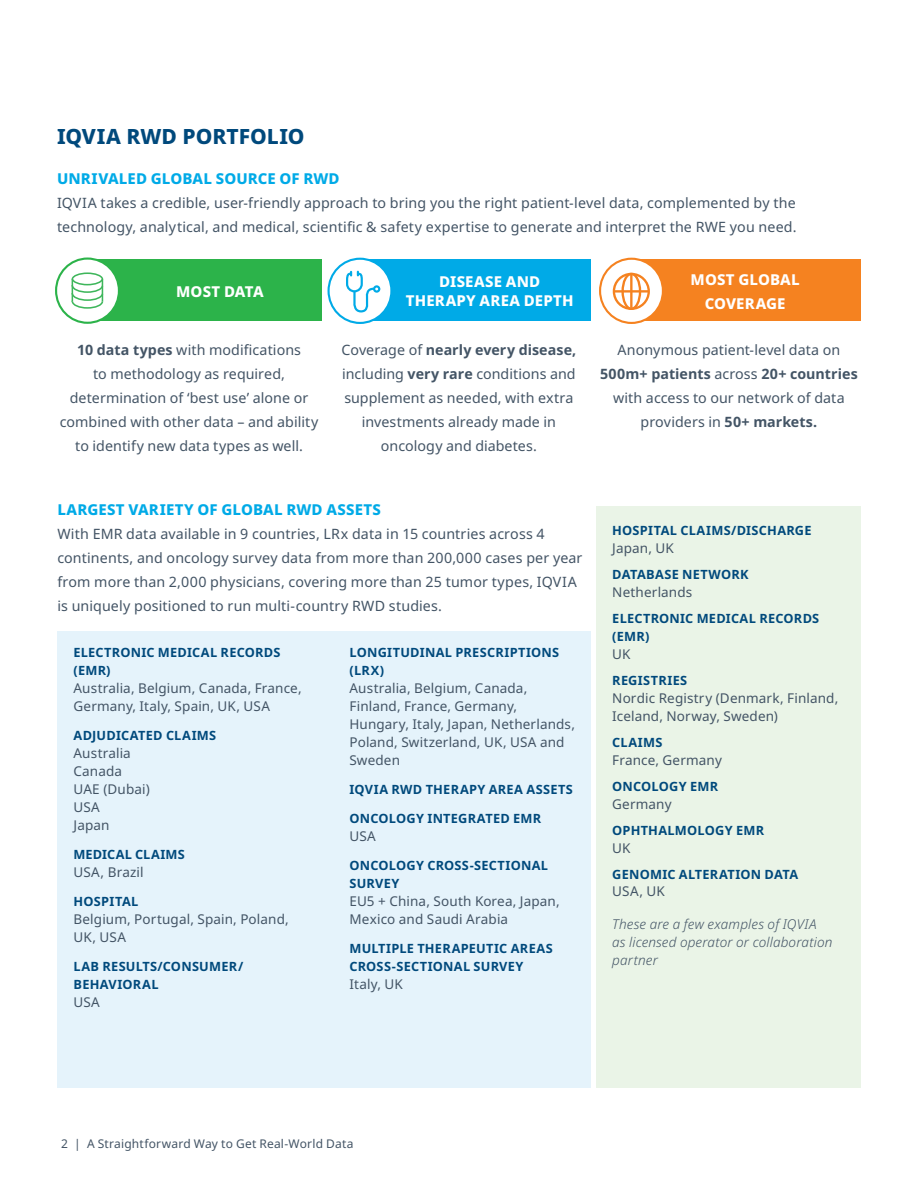
<style>
.page{position:relative;width:918px;height:1188px;background:#fff}
.page>*{position:absolute;margin:0;border:0;box-sizing:border-box;transform-origin:0 0}
.t1{font:800 21px "Noto Sans";color:#00497c}
.t2{font:800 15px "Noto Sans";letter-spacing:.01em;color:#00aae7}
.t3{font:800 15px/19.5px "Noto Sans";letter-spacing:.01em;color:#fff;text-align:center}
.t4{font:14.25px/24px "Noto Sans";letter-spacing:.01em;color:#435465;text-align:center}
.t5{font:13.5px/18px "Noto Sans";letter-spacing:.01em;color:#435465}
.t6{font:italic 300 13.5px/18px "Noto Sans";letter-spacing:.01em;color:#435465}
.t7{font:700 12.75px/18px "Noto Sans";letter-spacing:.02em;color:#00497c}
.t8{font:12px "Noto Sans";letter-spacing:.015em;color:#435465}
.s1{font-weight:700}
</style>
<div class="page">
<div style="left:57px;top:631px;width:534px;height:457px;background:#e5f3fb"></div>
<div style="left:85px;top:259px;width:236px;height:62px;background:#2cb34a"></div>
<div style="left:357px;top:259px;width:234px;height:62px;background:#00aae7"></div>
<div style="left:628px;top:259px;width:233px;height:62px;background:#f58220"></div>
<div style="left:56px;top:259px;width:63px;height:64px;background:#fff;border-radius:50%"></div>
<div style="left:55px;top:258px;width:65px;height:66px;border:2px solid #2cb34a;border-radius:50%"></div>
<div style="left:72px;top:272px;width:31px;height:13px;border:2px solid #3eb65b;border-radius:50%"></div>
<svg style="left:71px;top:279px;width:33px;height:30px"></svg>
<div style="left:329px;top:259px;width:62px;height:64px;background:#fff;border-radius:50%"></div>
<div style="left:328px;top:258px;width:64px;height:66px;border:2px solid #00aae7;border-radius:50%"></div>
<div style="left:373px;top:285px;width:7px;height:8px;border:2px solid #00aae7;border-radius:50%"></div>
<svg style="left:346px;top:272px;width:30px;height:41px"></svg>
<svg style="left:600px;top:259px;width:63px;height:64px;fill:#fff"></svg>
<div style="left:599px;top:258px;width:65px;height:66px;border:2px solid #f58220;border-radius:50%"></div>
<svg style="left:610px;top:279px;width:37px;height:33px"></svg>
<div style="left:613px;top:273px;width:37px;height:37px;border:2px solid #f58220;border-radius:50%"></div>
<div style="left:621px;top:273px;width:20px;height:37px;border:2px solid #f58220;border-radius:50%"></div>
<hr style="left:630px;top:275px;width:3px;height:33px;background:#f58220">
<hr style="left:614px;top:290px;width:35px;height:3px;background:#f58220">
<div style="left:596px;top:506px;width:265px;height:582px;background:#eaf4e7"></div>
<h1 class="t1" style="left:57px;top:121px;width:249px">IQVIA RWD PORTFOLIO</h1>
<p class="t2" style="left:57px;top:168px;width:284px">UNRIVALED GLOBAL SOURCE OF RWD</p>
<p class="t4" style="left:57px;top:191px;width:741px;text-align:left">IQVIA takes a credible, user-friendly approach to bring you the right patient-level data, complemented by the technology, analytical, and medical, scientific &amp; safety expertise to generate and interpret the RWE you need.</p>
<p class="t3" style="left:176px;top:282px;width:89px">MOST DATA</p>
<p class="t3" style="left:406px;top:272px;width:169px">DISEASE AND<br>THERAPY AREA DEPTH</p>
<p class="t3" style="left:691px;top:267px;width:111px;line-height:24px">MOST GLOBAL<br>COVERAGE</p>
<p class="t4" style="left:60px;top:338px;width:260px"><span class="s1">10 data types</span> with modifications<br>to methodology as required, determination of ‘best use’ alone or combined with other data – and ability to identify new data types as well.</p>
<p class="t4" style="left:342px;top:338px;width:236px">Coverage of <span class="s1">nearly every disease, </span>including <span class="s1">very rare</span> conditions and supplement as needed, with extra investments already made in oncology and diabetes.</p>
<p class="t4" style="left:600px;top:338px;width:259px">Anonymous patient-level data on<br><span class="s1">500m+ patients</span> across <span class="s1">20+ countries </span>with access to our network of data providers in <span class="s1">50+ markets.</span></p>
<p class="t2" style="left:57px;top:499px;width:325px">LARGEST VARIETY OF GLOBAL RWD ASSETS</p>
<p class="t4" style="left:57px;top:522px;width:527px;text-align:left">With EMR data available in 9 countries, LRx data in 15 countries across 4 continents, and oncology survey data from more than 200,000 cases per year from more than 2,000 physicians, covering more than 25 tumor types, IQVIA is uniquely positioned to run multi-country RWD studies.</p>
<p class="t7" style="left:74px;top:644px;width:209px">ELECTRONIC MEDICAL RECORDS (EMR)</p>
<p class="t5" style="left:74px;top:680px;width:230px">Australia, Belgium, Canada, France,<br>Germany, Italy, Spain, UK, USA</p>
<p class="t7" style="left:74px;top:727px;width:144px">ADJUDICATED CLAIMS</p>
<p class="t5" style="left:74px;top:745px;width:78px">Australia<br>Canada<br>UAE (Dubai)<br>USA<br>Japan</p>
<p class="t7" style="left:74px;top:846px;width:113px">MEDICAL CLAIMS</p>
<p class="t5" style="left:74px;top:864px;width:72px">USA, Brazil</p>
<p class="t7" style="left:74px;top:893px;width:66px">HOSPITAL</p>
<p class="t5" style="left:74px;top:911px;width:217px">Belgium, Portugal, Spain, Poland,<br>UK, USA</p>
<p class="t7" style="left:74px;top:958px;width:171px">LAB RESULTS/CONSUMER/<br>BEHAVIORAL</p>
<p class="t5" style="left:74px;top:994px;width:28px">USA</p>
<p class="t7" style="left:350px;top:644px;width:211px">LONGITUDINAL PRESCRIPTIONS (LRX)</p>
<p class="t5" style="left:350px;top:680px;width:227px">Australia, Belgium, Canada,<br>Finland, France, Germany,<br>Hungary, Italy, Japan, Netherlands,<br>Poland, Switzerland, UK, USA and<br>Sweden</p>
<p class="t7" style="left:350px;top:781px;width:225px">IQVIA RWD THERAPY AREA ASSETS</p>
<p class="t7" style="left:350px;top:810px;width:193px">ONCOLOGY INTEGRATED EMR</p>
<p class="t5" style="left:350px;top:828px;width:28px">USA</p>
<p class="t7" style="left:350px;top:857px;width:200px">ONCOLOGY CROSS-SECTIONAL<br>SURVEY</p>
<p class="t5" style="left:350px;top:893px;width:212px">EU5 + China, South Korea, Japan,<br>Mexico and Saudi Arabia</p>
<p class="t7" style="left:350px;top:940px;width:205px">MULTIPLE THERAPEUTIC AREAS<br>CROSS-SECTIONAL SURVEY</p>
<p class="t5" style="left:349px;top:976px;width:55px">Italy, UK</p>
<p class="t7" style="left:612px;top:522px;width:201px">HOSPITAL CLAIMS/DISCHARGE</p>
<p class="t5" style="left:612px;top:539px;width:63px">Japan, UK</p>
<p class="t7" style="left:612px;top:566px;width:138px">DATABASE NETWORK</p>
<p class="t5" style="left:612px;top:583px;width:82px">Netherlands</p>
<p class="t7" style="left:612px;top:610px;width:209px">ELECTRONIC MEDICAL RECORDS (EMR)</p>
<p class="t5" style="left:612px;top:646px;width:20px">UK</p>
<p class="t7" style="left:612px;top:672px;width:77px">REGISTRIES</p>
<p class="t5" style="left:612px;top:690px;width:228px">Nordic Registry (Denmark, Finland,<br>Iceland, Norway, Sweden)</p>
<p class="t7" style="left:612px;top:734px;width:52px">CLAIMS</p>
<p class="t5" style="left:612px;top:752px;width:111px">France, Germany</p>
<p class="t7" style="left:612px;top:778px;width:108px">ONCOLOGY EMR</p>
<p class="t5" style="left:612px;top:796px;width:61px">Germany</p>
<p class="t7" style="left:612px;top:822px;width:153px">OPHTHALMOLOGY EMR</p>
<p class="t5" style="left:612px;top:840px;width:20px">UK</p>
<p class="t7" style="left:612px;top:866px;width:188px">GENOMIC ALTERATION DATA</p>
<p class="t5" style="left:612px;top:882px;width:54px">USA, UK</p>
<p class="t6" style="left:612px;top:916px;width:222px">These are a few examples of IQVIA as licensed operator or collaboration partner</p>
<p class="t8" style="left:61px;top:1135px;width:294px">2 | A Straightforward Way to Get Real-World Data</p>
</div>
